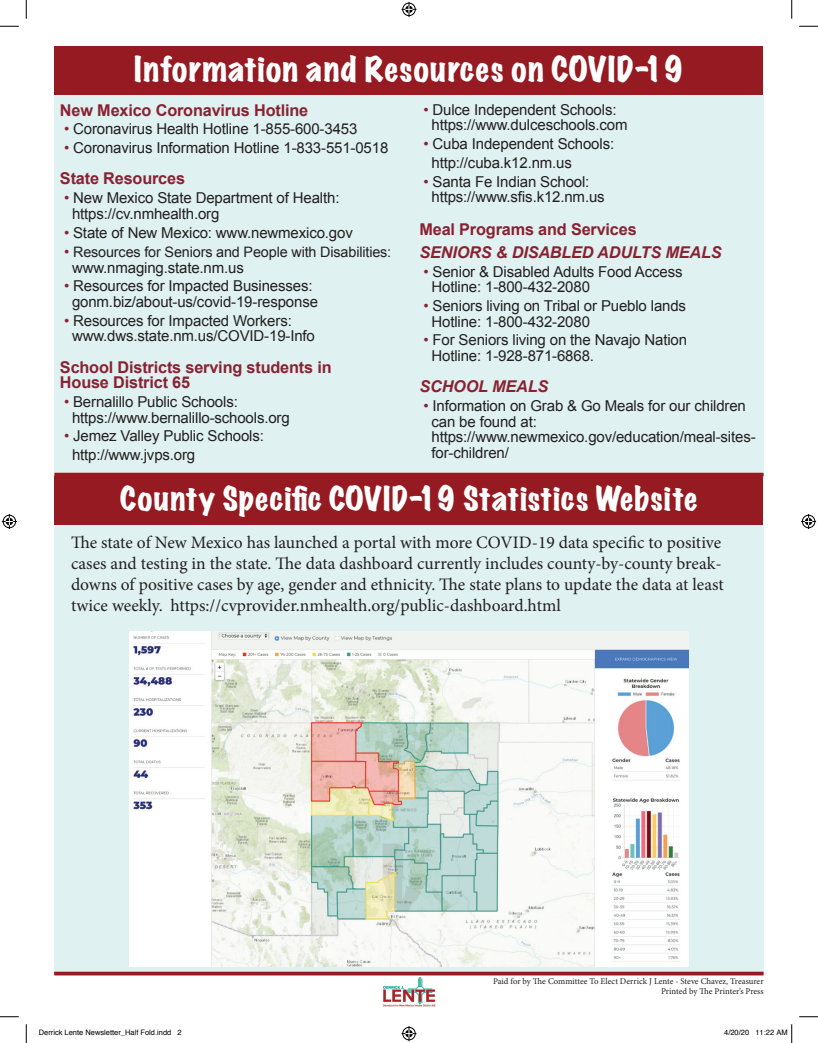
<style>
.page{position:relative;width:818px;height:1043px;background:#fff}
.page>*{position:absolute;margin:0;border:0;box-sizing:border-box;transform-origin:0 0}
.t1{font:expanded 31.25px "Marker Felt";letter-spacing:.035em;color:#fff}
.t2{font:expanded 30px "Marker Felt";letter-spacing:.03em;color:#fff}
.t3{font:17.5px/21px "Minion Pro";color:#231f20}
.t4{font:700 16.25px/15.6px "Arial";letter-spacing:-.01em;color:#8a2132}
.t5{font:italic 700 16.25px "Arial";letter-spacing:-.01em;color:#8a2132}
.t6{font:15px/15.6px "Arial";letter-spacing:-.01em;color:#231f20}
.t7{font:14.38px "Arial";letter-spacing:-.01em;color:#231f20}
.t8{font:8.75px/10.5px "Minion Pro";letter-spacing:-.005em;color:#231f20;text-align:right}
.t9{font:7.5px "Helvetica";color:#000}
.s1{color:#8a2132}
.s2{font-size:15px;color:#8a2132}
</style>
<div class="page">
<div style="left:54px;top:83px;width:709px;height:388px;background:#dff1f0"></div>
<div style="left:55px;top:46px;width:708px;height:48px;background:#961a21"></div>
<svg style="left:54px;top:472px;width:709px;height:4px;fill:#961a21"></svg>
<div style="left:54px;top:525px;width:709px;height:446px;background:#dff1f0"></div>
<div style="left:55px;top:476px;width:708px;height:48px;background:#961a21"></div>
<svg style="left:54px;top:971px;width:709px;height:4px;fill:#961a21"></svg>
<img style="left:382px;top:975px;width:53px;height:32px">
<img style="left:129px;top:632px;width:559px;height:335px">
<svg style="left:0;top:25px;width:19px;height:2px"></svg>
<svg style="left:799px;top:25px;width:19px;height:2px"></svg>
<svg style="left:0;top:1016px;width:19px;height:1px"></svg>
<svg style="left:799px;top:1016px;width:19px;height:1px"></svg>
<svg style="left:25px;top:0;width:2px;height:19px"></svg>
<svg style="left:25px;top:1024px;width:2px;height:18px"></svg>
<svg style="left:791px;top:0;width:1px;height:19px"></svg>
<svg style="left:401px;top:2px;width:15px;height:15px"></svg>
<svg style="left:401px;top:1026px;width:15px;height:15px"></svg>
<svg style="left:2px;top:514px;width:15px;height:15px"></svg>
<svg style="left:801px;top:514px;width:15px;height:15px"></svg>
<svg style="left:791px;top:1024px;width:1px;height:18px"></svg>
<h1 class="t1" style="left:134px;top:44px;width:551px">Information and Resources on COVID-19</h1>
<p class="t4" style="left:60px;top:103px;width:250px">New Mexico Coronavirus Hotline</p>
<p class="t6" style="left:64px;top:121px;width:295px"><span class="s1">•</span> Coronavirus Health Hotline 1-855-600-3453</p>
<p class="t6" style="left:64px;top:140px;width:326px"><span class="s1">•</span> Coronavirus Information Hotline 1-833-551-0518</p>
<p class="t4" style="left:60px;top:171px;width:127px">State Resources</p>
<p class="t6" style="left:72px;top:190px;width:269px;line-height:16.2px;text-indent:-8px"><span class="s1">•</span> New Mexico State Department of Health: https://cv.nmhealth.org</p>
<p class="t6" style="left:64px;top:225px;width:290px"><span class="s1">•</span> State of New Mexico: www.newmexico.gov</p>
<p class="t7" style="left:64px;top:242px;width:329px"><span class="s2">•</span> Resources for Seniors and People with Disabilities:</p>
<p class="t6" style="left:72px;top:260px;width:173px">www.nmaging.state.nm.us</p>
<p class="t6" style="left:64px;top:278px;width:255px;text-align:center"><span class="s1">•</span> Resources for Impacted Businesses: gonm.biz/about-us/covid-19-response</p>
<p class="t6" style="left:72px;top:313px;width:244px;text-indent:-8px"><span class="s1">•</span> Resources for Impacted Workers: www.dws.state.nm.us/COVID-19-Info</p>
<p class="t4" style="left:60px;top:359px;width:273px">School Districts serving students in<br>House District 65</p>
<p class="t6" style="left:72px;top:394px;width:219px;text-indent:-8px"><span class="s1">•</span> Bernalillo Public Schools: https://www.bernalillo-schools.org</p>
<p class="t6" style="left:72px;top:427px;width:193px;line-height:18.8px;text-indent:-8px"><span class="s1">•</span> Jemez Valley Public Schools: http://www.jvps.org</p>
<p class="t6" style="left:431px;top:102px;width:198px;text-indent:-8px"><span class="s1">•</span> Dulce Independent Schools: https://www.dulceschools.com</p>
<p class="t6" style="left:431px;top:135px;width:184px;line-height:18.8px;text-indent:-8px"><span class="s1">•</span> Cuba Independent Schools: http://cuba.k12.nm.us</p>
<p class="t6" style="left:431px;top:174px;width:175px;text-indent:-8px"><span class="s1">•</span> Santa Fe Indian School: https://www.sfis.k12.nm.us</p>
<p class="t4" style="left:419px;top:222px;width:219px">Meal Programs and Services</p>
<p class="t5" style="left:419px;top:241px;width:304px">SENIORS &amp; DISABLED ADULTS MEALS</p>
<p class="t6" style="left:431px;top:264px;width:252px;text-indent:-8px"><span class="s1">•</span> Senior &amp; Disabled Adults Food Access<br>Hotline: 1-800-432-2080</p>
<p class="t6" style="left:431px;top:298px;width:256px;text-indent:-8px"><span class="s1">•</span> Seniors living on Tribal or Pueblo lands<br>Hotline: 1-800-432-2080</p>
<p class="t6" style="left:431px;top:332px;width:257px;text-indent:-8px"><span class="s1">•</span> For Seniors living on the Navajo Nation<br>Hotline: 1-928-871-6868.</p>
<p class="t5" style="left:419px;top:376px;width:130px">SCHOOL MEALS</p>
<p class="t6" style="left:431px;top:398px;width:326px;text-indent:-8px"><span class="s1">•</span> Information on Grab &amp; Go Meals for our children can be found at: https://www.newmexico.gov/education/meal-sites&shy;for-children/</p>
<h2 class="t2" style="left:120px;top:475px;width:579px">County Specific COVID-19 Statistics Website</h2>
<p class="t3" style="left:71px;top:531px;width:654px">The state of New Mexico has launched a portal with more COVID-19 data specific to positive cases and testing in the state. The data dashboard currently includes county-by-county break&shy;downs of positive cases by age, gender and ethnicity. The state plans to update the data at least twice weekly. https://cvprovider.nmhealth.org/public-dashboard.html</p>
<p class="t8" style="left:493px;top:975px;width:272px">Paid for by The Committee To Elect Derrick J Lente - Steve Chavez, Treasurer<br>Printed by The Printer’s Press</p>
<p class="t9" style="left:39px;top:1027px;width:144px">Derrick Lente Newsletter_Half Fold.indd 2</p>
<p class="t9" style="left:724px;top:1027px;width:65px">4/20/20 11:22 AM</p>
</div>
